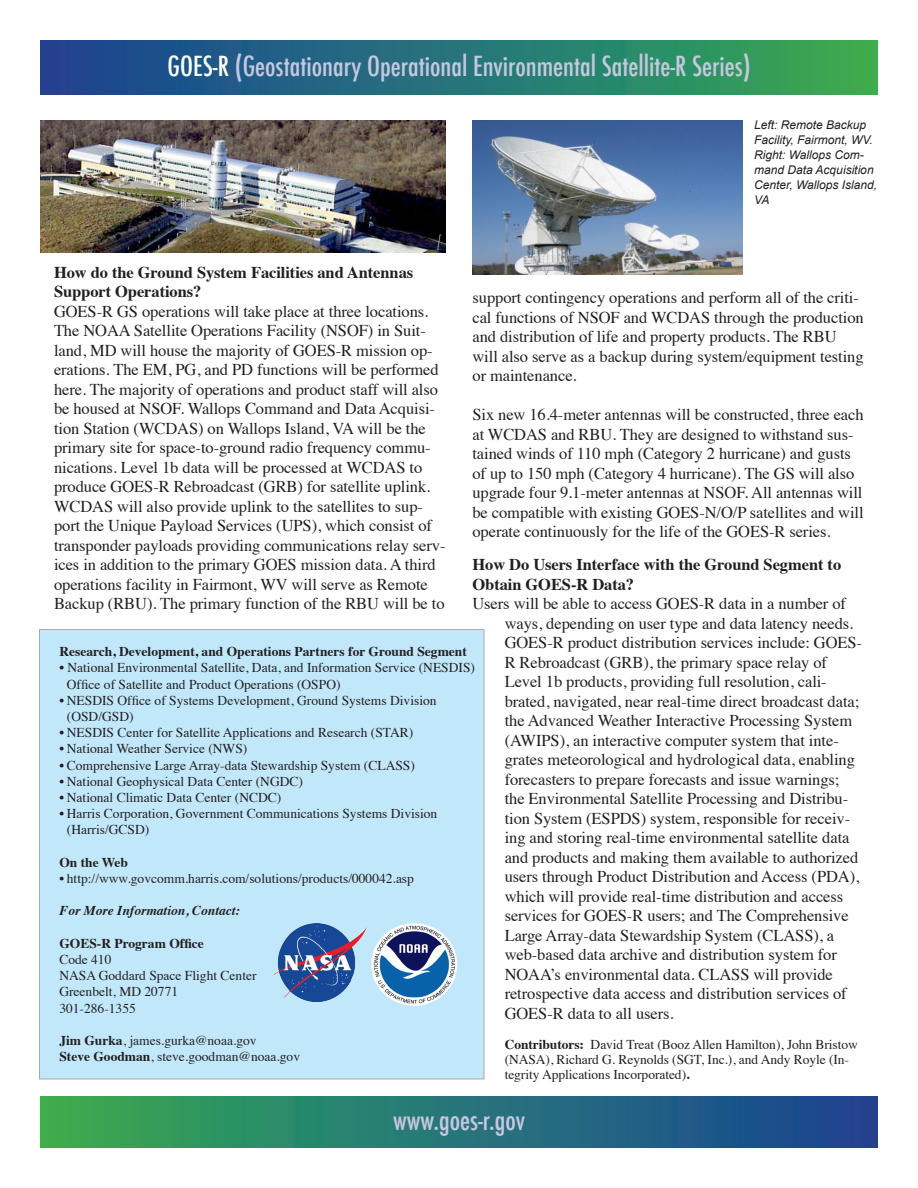
<style>
.page{position:relative;width:918px;height:1188px;background:#fff}
.page>*{position:absolute;margin:0;border:0;box-sizing:border-box;transform-origin:0 0}
.t1{font:500 condensed 27px "Futura";color:#c7c7e0}
.t2{font:16.5px/19.5px "Times";letter-spacing:-.005em;color:#231f20}
.t3{font:700 16.5px/19.5px "Times";letter-spacing:-.005em;color:#231f20}
.t4{font:13.5px/16.2px "Times";color:#231f20}
.t5{font:700 13.5px "Times";color:#231f20}
.t6{font:italic 700 13.5px "Times";color:#231f20}
.t7{font:italic 12px/15px "Arial";color:#231f20}
.s1{color:#fff}
.s2{font-weight:700}
</style>
<div class="page">
<div style="left:41px;top:40px;width:837px;height:54px;background:linear-gradient(to right,#194197,#36ab53)"></div>
<div style="left:41px;top:1096px;width:837px;height:52px;background:linear-gradient(to right,#36ab53,#194197)"></div>
<div style="left:39px;top:630px;width:445px;height:449px;background:#c1e8fa"></div>
<img style="left:473px;top:120px;width:269px;height:154px">
<img style="left:41px;top:120px;width:405px;height:133px">
<img style="left:371px;top:923px;width:87px;height:83px">
<img style="left:273px;top:923px;width:94px;height:79px">
<p class="t1" style="left:168px;top:49px;width:585px"><span class="s1">GOES-R</span> (Geostationary Operational Environmental Satellite-R Series)</p>
<p class="t7" style="left:754px;top:117px;width:125px">Left: Remote Backup<br>Facility, Fairmont, WV.<br>Right: Wallops Com&shy;mand Data Acquisition<br>Center, Wallops Island,<br>VA</p>
<p class="t3" style="left:54px;top:261px;width:361px">How do the Ground System Facilities and Antennas<br>Support Operations?</p>
<p class="t2" style="left:54px;top:300px;width:393px">GOES-R GS operations will take place at three locations.<br>The NOAA Satellite Operations Facility (NSOF) in Suit&shy;land, MD will house the majority of GOES-R mission op&shy;erations. The EM, PG, and PD functions will be performed here. The majority of operations and product staff will also be housed at NSOF. Wallops Command and Data Acquisi&shy;tion Station (WCDAS) on Wallops Island, VA will be the primary site for space-to-ground radio frequency commu&shy;nications. Level 1b data will be processed at WCDAS to produce GOES-R Rebroadcast (GRB) for satellite uplink.<br>WCDAS will also provide uplink to the satellites to sup&shy;port the Unique Payload Services (UPS), which consist of transponder payloads providing communications relay serv&shy;ices in addition to the primary GOES mission data. A third operations facility in Fairmont, WV will serve as Remote Backup (RBU). The primary function of the RBU will be to</p>
<p class="t2" style="left:472px;top:286px;width:393px">support contingency operations and perform all of the criti&shy;cal functions of NSOF and WCDAS through the production and distribution of life and property products. The RBU will also serve as a backup during system/equipment testing or maintenance.</p>
<p class="t2" style="left:472px;top:403px;width:393px">Six new 16.4-meter antennas will be constructed, three each at WCDAS and RBU. They are designed to withstand sus&shy;tained winds of 110 mph (Category 2 hurricane) and gusts of up to 150 mph (Category 4 hurricane). The GS will also upgrade four 9.1-meter antennas at NSOF. All antennas will be compatible with existing GOES-N/O/P satellites and will operate continuously for the life of the GOES-R series.</p>
<p class="t3" style="left:472px;top:553px;width:370px">How Do Users Interface with the Ground Segment to<br>Obtain GOES-R Data?</p>
<p class="t2" style="left:505px;top:592px;width:359px;text-indent:-32px">Users will be able to access GOES-R data in a number of ways, depending on user type and data latency needs.<br>GOES-R product distribution services include: GOES-R Rebroadcast (GRB), the primary space relay of Level 1b products, providing full resolution, cali&shy;brated, navigated, near real-time direct broadcast data; the Advanced Weather Interactive Processing System (AWIPS), an interactive computer system that inte&shy;grates meteorological and hydrological data, enabling forecasters to prepare forecasts and issue warnings; the Environmental Satellite Processing and Distribu&shy;tion System (ESPDS) system, responsible for receiv&shy;ing and storing real-time environmental satellite data and products and making them available to authorized users through Product Distribution and Access (PDA), which will provide real-time distribution and access services for GOES-R users; and The Comprehensive Large Array-data Stewardship System (CLASS), a web-based data archive and distribution system for NOAA’s environmental data. CLASS will provide retrospective data access and distribution services of GOES-R data to all users.</p>
<p class="t4" style="left:505px;top:1035px;width:355px;line-height:15px"><span class="s2">Contributors:</span> David Treat (Booz Allen Hamilton), John Bristow (NASA), Richard G. Reynolds (SGT, Inc.), and Andy Royle (In&shy;tegrity Applications Incorporated)<span class="s2">.</span></p>
<p class="t5" style="left:59px;top:639px;width:409px">Research, Development, and Operations Partners for Ground Segment</p>
<p class="t4" style="left:67px;top:659px;width:410px;text-indent:-8px">• National Environmental Satellite, Data, and Information Service (NESDIS)<br>Office of Satellite and Product Operations (OSPO)</p>
<p class="t4" style="left:67px;top:691px;width:371px;text-indent:-8px">• NESDIS Office of Systems Development, Ground Systems Division (OSD/GSD)</p>
<p class="t4" style="left:59px;top:723px;width:355px">• NESDIS Center for Satellite Applications and Research (STAR)</p>
<p class="t4" style="left:59px;top:740px;width:190px">• National Weather Service (NWS)</p>
<p class="t4" style="left:59px;top:756px;width:357px">• Comprehensive Large Array-data Stewardship System (CLASS)</p>
<p class="t4" style="left:59px;top:772px;width:245px">• National Geophysical Data Center (NGDC)</p>
<p class="t4" style="left:59px;top:788px;width:223px">• National Climatic Data Center (NCDC)</p>
<p class="t4" style="left:67px;top:804px;width:372px;text-indent:-8px">• Harris Corporation, Government Communications Systems Division (Harris/GCSD)</p>
<p class="t5" style="left:59px;top:849px;width:70px">On the Web</p>
<p class="t4" style="left:59px;top:869px;width:356px">• http://www.govcomm.harris.com/solutions/products/000042.asp</p>
<p class="t6" style="left:59px;top:898px;width:182px">For More Information, Contact:</p>
<p class="t5" style="left:59px;top:930px;width:146px">GOES-R Program Office</p>
<p class="t4" style="left:59px;top:950px;width:54px">Code 410</p>
<p class="t4" style="left:59px;top:966px;width:199px">NASA Goddard Space Flight Center</p>
<p class="t4" style="left:59px;top:983px;width:120px">Greenbelt, MD 20771</p>
<p class="t4" style="left:59px;top:999px;width:78px">301-286-1355</p>
<p class="t4" style="left:59px;top:1031px;width:199px"><span class="s2">Jim Gurka</span>, james.gurka@noaa.gov</p>
<p class="t4" style="left:59px;top:1047px;width:242px"><span class="s2">Steve Goodman</span>, steve.goodman@noaa.gov</p>
<p class="t1" style="left:393px;top:1102px;width:133px">www.goes-r.gov</p>
</div>
